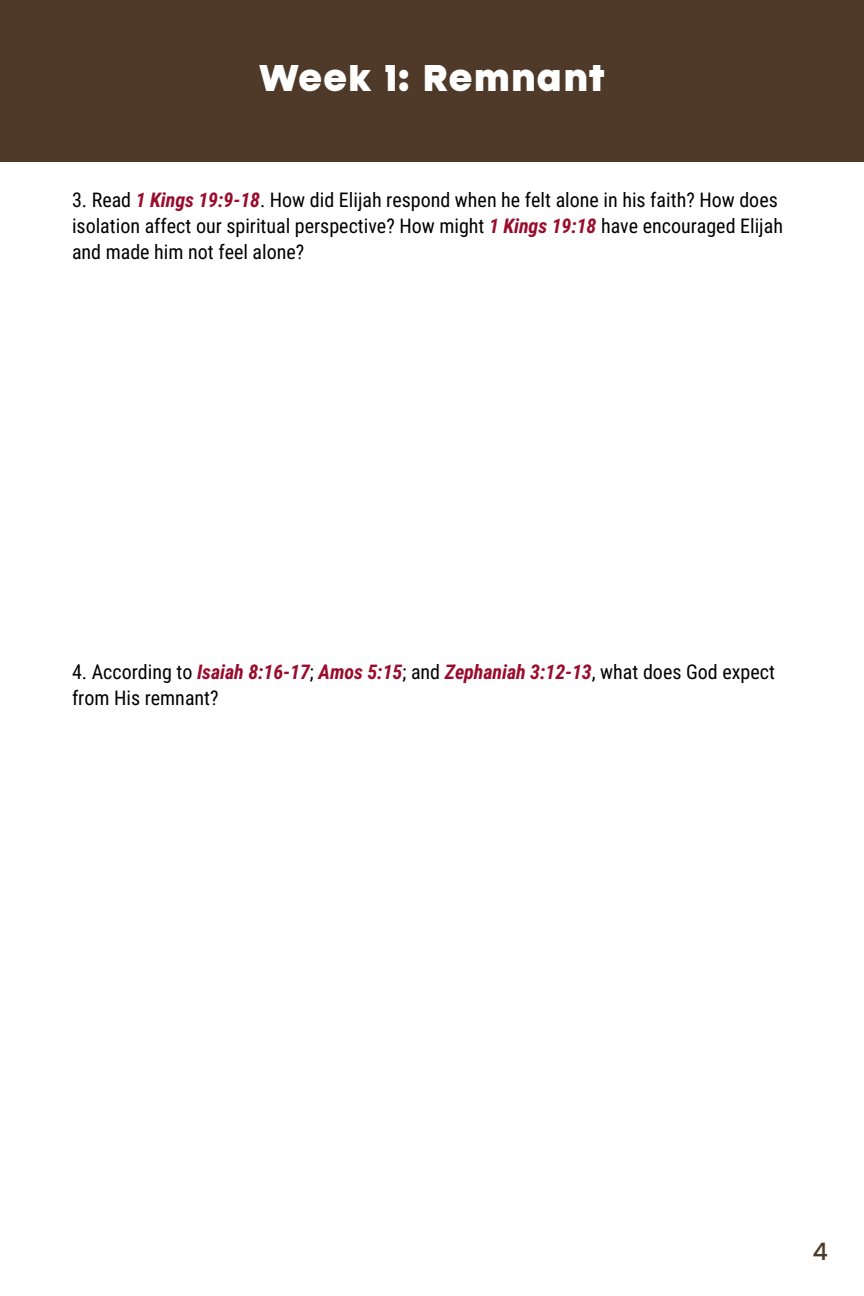
<style>
.page{position:relative;width:864px;height:1296px;background:#fff}
.page>*{position:absolute;margin:0;border:0;box-sizing:border-box;transform-origin:0 0}
.t1{font:800 32px "Franie";letter-spacing:.02em;color:#fff}
.t2{font:500 24px "Poppins";color:#4f3a2a}
.t3{font:20px/26px "Roboto Condensed";color:#000}
.s1{font-style:italic;color:#9b0b2c}
</style>
<div class="page">
<div style="left:0;top:0;width:864px;height:162px;background:#4f3a29"></div>
<h1 class="t1" style="left:259px;top:53px;width:347px">Week 1: Remnant</h1>
<p class="t3" style="left:72px;top:186px;width:713px">3. Read <span class="s1">1 Kings 19:9-18</span>. How did Elijah respond when he felt alone in his faith? How does isolation affect our spiritual perspective? How might <span class="s1">1 Kings 19:18</span> have encouraged Elijah and made him not feel alone?</p>
<p class="t3" style="left:72px;top:658px;width:705px">4. According to <span class="s1">Isaiah 8:16-17</span>; <span class="s1">Amos 5:15</span>; and <span class="s1">Zephaniah 3:12-13</span>, what does God expect from His remnant?</p>
<p class="t2" style="left:812px;top:1238px;width:17px">4</p>
</div>
